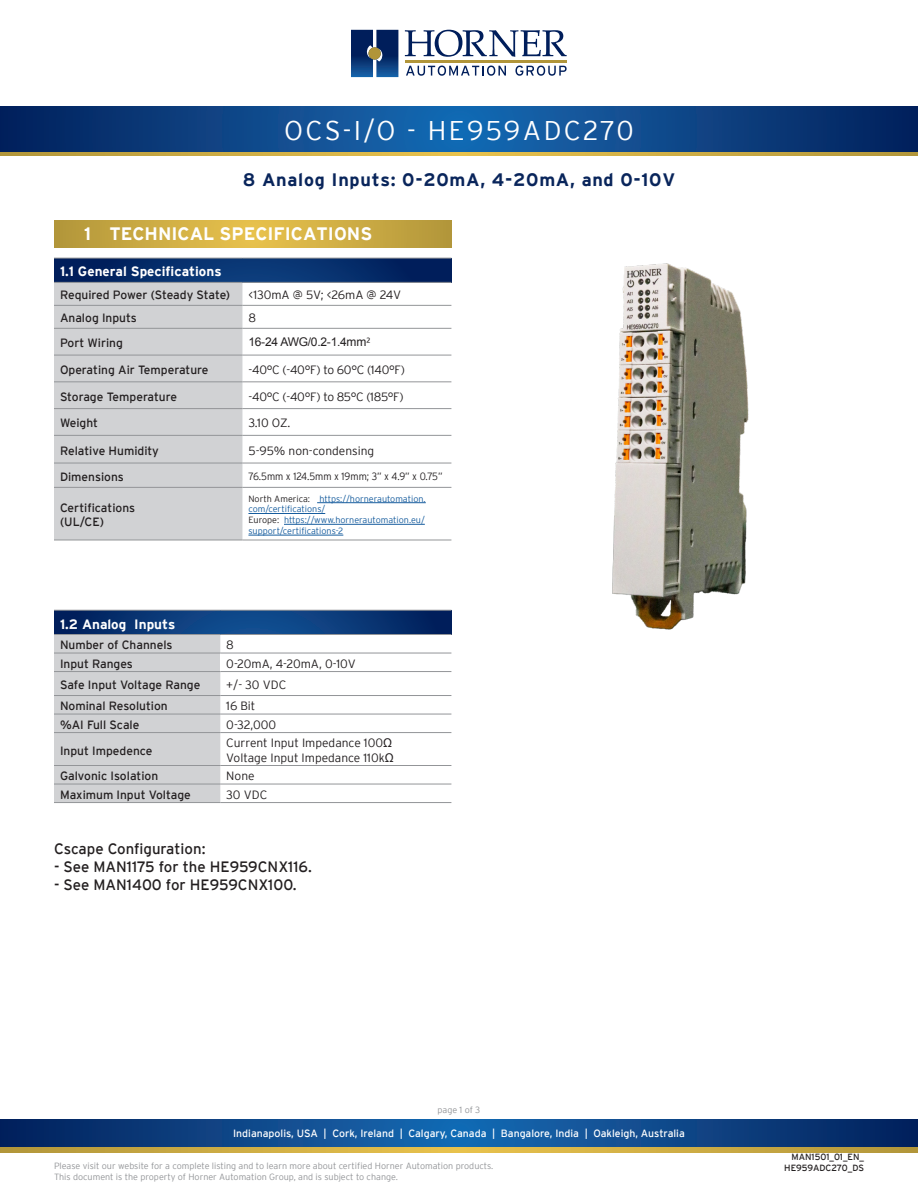
<style>
.page{position:relative;width:918px;height:1188px;background:#fff}
.page>*{position:absolute;margin:0;border:0;box-sizing:border-box;transform-origin:0 0}
.t1{font:300 27px "Interstate";letter-spacing:.09em;color:#fff}
.t2{font:700 18px "Interstate";letter-spacing:.04em;color:#09255b}
.t3{font:700 18px "Interstate";color:#fff}
.t4{font:15px "Interstate";color:#231f20}
.t5{font:700 13.5px "Interstate";color:#fff}
.t6{font:12px/14.4px "Interstate";color:#231f20}
.t7{font:300 12px "Interstate";color:#231f20}
.t8{font:300 12px "Interstate";letter-spacing:-.02em;color:#231f20}
.t9{font:300 12px "Interstate";letter-spacing:-.03em;color:#231f20}
.t10{font:12px "Arial";letter-spacing:-.02em;color:#231f20}
.t11{font:10.5px "Interstate";color:#fff}
.t12{font:300 10.5px "Interstate";color:#231f20;scale:.92 1}
.t13{font:300 9px/10.8px "Interstate";color:#939598}
.t14{font:300 9px/10.8px "Interstate";color:#175d9e}
.t15{font:9px/10.8px "Interstate";color:#231f20;text-align:right}
.s1{color:#231f20}
.s2{font-family:"Arial";font-weight:400}
</style>
<div class="page">
<svg style="left:405px;top:30px;width:162px;height:27px"></svg>
<hr style="left:405px;top:60px;width:162px;height:3px;background:#b19539">
<svg style="left:351px;top:30px;width:47px;height:47px;background:#183e78"></svg>
<div style="left:368px;top:47px;width:13px;height:13px;background:#b19539;border-radius:50%"></div>
<svg style="left:406px;top:66px;width:100px;height:10px"></svg>
<svg style="left:515px;top:66px;width:52px;height:10px"></svg>
<svg style="left:0;top:1120px;width:918px;height:28px;background:#134884"></svg>
<svg style="left:0;top:1148px;width:918px;height:4px;background:#cdac43"></svg>
<svg style="left:0;top:107px;width:918px;height:45px;background:#0d4586"></svg>
<svg style="left:0;top:152px;width:918px;height:3px;background:#cdac43"></svg>
<svg style="left:54px;top:220px;width:397px;height:27px;background:#cdac43"></svg>
<svg style="left:54px;top:259px;width:397px;height:23px;background:#062c69"></svg>
<div style="left:54px;top:283px;width:188px;height:257px;background:#d1d2d4"></div>
<hr style="left:54px;top:258px;width:188px;height:1px;background:#939598">
<hr style="left:242px;top:258px;width:209px;height:1px;background:#939598">
<hr style="left:54px;top:282px;width:188px;height:1px;background:#939598">
<hr style="left:242px;top:282px;width:209px;height:1px;background:#939598">
<hr style="left:54px;top:305px;width:188px;height:1px;background:#939598">
<hr style="left:242px;top:305px;width:209px;height:1px;background:#939598">
<hr style="left:54px;top:328px;width:188px;height:1px;background:#939598">
<hr style="left:242px;top:328px;width:209px;height:1px;background:#939598">
<hr style="left:54px;top:355px;width:188px;height:1px;background:#939598">
<hr style="left:242px;top:355px;width:209px;height:1px;background:#939598">
<hr style="left:54px;top:381px;width:188px;height:1px;background:#939598">
<hr style="left:242px;top:381px;width:209px;height:1px;background:#939598">
<hr style="left:54px;top:408px;width:188px;height:1px;background:#939598">
<hr style="left:242px;top:408px;width:209px;height:1px;background:#939598">
<hr style="left:54px;top:435px;width:188px;height:1px;background:#939598">
<hr style="left:242px;top:435px;width:209px;height:1px;background:#939598">
<hr style="left:54px;top:463px;width:188px;height:1px;background:#939598">
<hr style="left:242px;top:463px;width:209px;height:1px;background:#939598">
<hr style="left:54px;top:487px;width:188px;height:1px;background:#939598">
<hr style="left:242px;top:487px;width:209px;height:1px;background:#939598">
<hr style="left:54px;top:540px;width:188px;height:1px;background:#939598">
<hr style="left:242px;top:540px;width:209px;height:1px;background:#939598">
<hr style="left:317px;top:502px;width:109px;height:1px;background:#175d9e">
<hr style="left:248px;top:513px;width:77px;height:1px;background:#175d9e">
<hr style="left:284px;top:524px;width:141px;height:1px;background:#175d9e">
<hr style="left:248px;top:535px;width:95px;height:1px;background:#175d9e">
<svg style="left:54px;top:611px;width:397px;height:23px;background:#093776"></svg>
<div style="left:54px;top:635px;width:166px;height:167px;background:#d1d2d4"></div>
<hr style="left:54px;top:610px;width:166px;height:1px;background:#939598">
<hr style="left:220px;top:610px;width:231px;height:1px;background:#939598">
<hr style="left:54px;top:634px;width:166px;height:1px;background:#939598">
<hr style="left:220px;top:634px;width:231px;height:1px;background:#939598">
<hr style="left:54px;top:653px;width:166px;height:1px;background:#939598">
<hr style="left:220px;top:653px;width:231px;height:1px;background:#939598">
<hr style="left:54px;top:671px;width:166px;height:1px;background:#939598">
<hr style="left:220px;top:671px;width:231px;height:1px;background:#939598">
<hr style="left:54px;top:695px;width:166px;height:1px;background:#939598">
<hr style="left:220px;top:695px;width:231px;height:1px;background:#939598">
<hr style="left:54px;top:714px;width:166px;height:1px;background:#939598">
<hr style="left:220px;top:714px;width:231px;height:1px;background:#939598">
<hr style="left:54px;top:732px;width:166px;height:1px;background:#939598">
<hr style="left:220px;top:732px;width:231px;height:1px;background:#939598">
<hr style="left:54px;top:765px;width:166px;height:1px;background:#939598">
<hr style="left:220px;top:765px;width:231px;height:1px;background:#939598">
<hr style="left:54px;top:784px;width:166px;height:1px;background:#939598">
<hr style="left:220px;top:784px;width:231px;height:1px;background:#939598">
<hr style="left:54px;top:802px;width:166px;height:1px;background:#939598">
<hr style="left:220px;top:802px;width:231px;height:1px;background:#939598">
<img style="left:612px;top:263px;width:137px;height:367px">
<p class="t1" style="left:284px;top:115px;width:351px">OCS-I/O - HE959ADC270</p>
<p class="t2" style="left:243px;top:170px;width:434px">8 Analog Inputs: 0-20mA, 4-20mA, and 0-10V</p>
<p class="t3" style="left:84px;top:224px;width:290px">1 TECHNICAL SPECIFICATIONS</p>
<p class="t5" style="left:60px;top:264px;width:163px">1.1 General Specifications</p>
<p class="t6" style="left:60px;top:288px;width:172px">Required Power (Steady State)</p>
<p class="t7" style="left:248px;top:288px;width:154px">&lt;130mA @ 5V; &lt;26mA @ 24V</p>
<p class="t6" style="left:60px;top:311px;width:78px">Analog Inputs</p>
<p class="t7" style="left:248px;top:311px;width:9px">8</p>
<p class="t6" style="left:60px;top:336px;width:64px">Port Wiring</p>
<p class="t10" style="left:248px;top:334px;width:119px">16-24 AWG/0.2-1.4mm</p>
<p class="t6" style="left:60px;top:362px;width:150px">Operating Air Temperature</p>
<p class="t8" style="left:248px;top:363px;width:158px">-40°C (-40°F) to 60°C (140°F)</p>
<p class="t6" style="left:60px;top:389px;width:119px">Storage Temperature</p>
<p class="t9" style="left:248px;top:390px;width:157px">-40°C (-40°F) to 85°C (185°F)</p>
<p class="t6" style="left:60px;top:416px;width:40px">Weight</p>
<p class="t7" style="left:248px;top:416px;width:43px">3.10 OZ.</p>
<p class="t6" style="left:60px;top:443px;width:100px">Relative Humidity</p>
<p class="t7" style="left:248px;top:444px;width:127px">5-95% non-condensing</p>
<p class="t6" style="left:60px;top:469px;width:65px">Dimensions</p>
<p class="t12" style="left:248px;top:470px;width:213px">76.5mm x 124.5mm x 19mm; 3” x 4.9” x 0.75”</p>
<p class="t6" style="left:60px;top:500px;width:77px">Certifications (UL/CE)</p>
<p class="t14" style="left:248px;top:493px;width:179px"><span class="s1">North America:</span> https://hornerautomation. com/certifications/<br><span class="s1">Europe:</span> https://www.hornerautomation.eu/ support/certifications-2</p>
<p class="t5" style="left:60px;top:616px;width:117px">1.2 Analog Inputs</p>
<p class="t6" style="left:60px;top:638px;width:114px">Number of Channels</p>
<p class="t7" style="left:226px;top:638px;width:9px">8</p>
<p class="t6" style="left:60px;top:656px;width:74px">Input Ranges</p>
<p class="t7" style="left:226px;top:657px;width:131px">0-20mA, 4-20mA, 0-10V</p>
<p class="t6" style="left:60px;top:677px;width:142px">Safe Input Voltage Range</p>
<p class="t7" style="left:226px;top:678px;width:61px">+/- 30 VDC</p>
<p class="t6" style="left:60px;top:699px;width:109px">Nominal Resolution</p>
<p class="t7" style="left:226px;top:699px;width:31px">16 Bit</p>
<p class="t6" style="left:60px;top:717px;width:81px">%AI Full Scale</p>
<p class="t7" style="left:226px;top:718px;width:51px">0-32,000</p>
<p class="t6" style="left:60px;top:743px;width:94px">Input Impedence</p>
<p class="t7" style="left:226px;top:736px;width:167px">Current Input Impedance 100<span class="s2">Ω</span></p>
<p class="t7" style="left:226px;top:751px;width:169px">Voltage Input Impedance 110k<span class="s2">Ω</span></p>
<p class="t6" style="left:60px;top:769px;width:100px">Galvonic Isolation</p>
<p class="t7" style="left:226px;top:769px;width:30px">None</p>
<p class="t6" style="left:60px;top:787px;width:132px">Maximum Input Voltage</p>
<p class="t7" style="left:226px;top:788px;width:42px">30 VDC</p>
<p class="t4" style="left:54px;top:840px;width:153px">Cscape Configuration:</p>
<p class="t4" style="left:54px;top:858px;width:259px">- See MAN1175 for the HE959CNX116.</p>
<p class="t4" style="left:54px;top:876px;width:244px">- See MAN1400 for HE959CNX100.</p>
<p class="t13" style="left:438px;top:1105px;width:44px">page 1 of 3</p>
<p class="t11" style="left:233px;top:1128px;width:453px">Indianapolis, USA | Cork, Ireland | Calgary, Canada | Bangalore, India | Oakleigh, Australia</p>
<p class="t13" style="left:54px;top:1160px;width:441px">Please visit our website for a complete listing and to learn more about certified Horner Automation products.<br>This document is the property of Horner Automation Group, and is subject to change.</p>
<p class="t15" style="left:784px;top:1151px;width:81px">MAN1501_01_EN_<br>HE959ADC270_DS</p>
</div>
